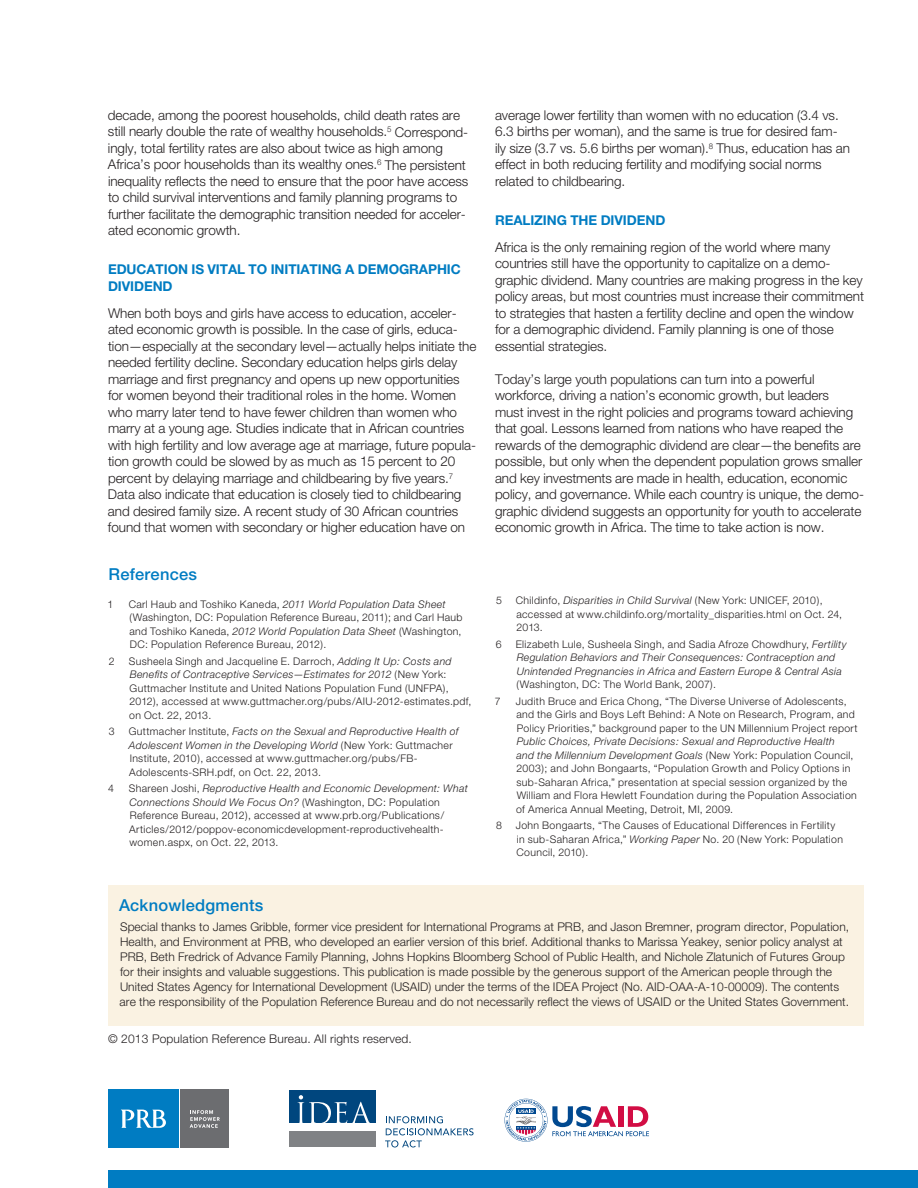
<style>
.page{position:relative;width:918px;height:1188px;background:#fff}
.page>*{position:absolute;margin:0;border:0;box-sizing:border-box;transform-origin:0 0}
.t1{font:500 16.5px "Helvetica Neue";letter-spacing:.015em;color:#007cc2}
.t2{font:300 13.5px/16.5px "Helvetica Neue";letter-spacing:-.005em;color:#231f20}
.t3{font:700 13.5px/16.5px "Helvetica Neue";letter-spacing:-.005em;color:#007cc2}
.t4{font:300 12px/15px "Helvetica Neue";letter-spacing:.005em;color:#231f20}
.t5{font:300 10.5px/13.5px "Helvetica Neue";letter-spacing:.035em;color:#231f20}
.t6{font:italic 300 10.5px/13.5px "Helvetica Neue";letter-spacing:.03em;color:#231f20}
.s1{font-style:italic}
.s2{font-weight:700;color:#007cc2}
.s3{font-style:normal}
</style>
<div class="page">
<div style="left:108px;top:1170px;width:810px;height:18px;background:#007cc2"></div>
<div style="left:108px;top:885px;width:756px;height:141px;background:#faf2e2"></div>
<div style="left:289px;top:1091px;width:87px;height:32px;background:#00467e"></div>
<svg style="left:385px;top:1116px;width:89px;height:32px"></svg>
<div style="left:289px;top:1131px;width:87px;height:16px;background:#808285"></div>
<svg style="left:298px;top:1095px;width:72px;height:28px"></svg>
<div style="left:108px;top:1089px;width:71px;height:59px;background:#007cc2"></div>
<div style="left:181px;top:1089px;width:48px;height:59px;background:#6c6d70"></div>
<svg style="left:121px;top:1110px;width:45px;height:18px"></svg>
<svg style="left:190px;top:1110px;width:30px;height:18px"></svg>
<svg style="left:505px;top:1099px;width:144px;height:43px"></svg>
<p class="t2" style="left:108px;top:107px;width:362px">decade, among the poorest households, child death rates are still nearly double the rate of wealthy households.<sup>5</sup> Correspond&shy;ingly, total fertility rates are also about twice as high among Africa’s poor households than its wealthy ones.<sup>6</sup> The persistent inequality reflects the need to ensure that the poor have access to child survival interventions and family planning programs to further facilitate the demographic transition needed for acceler&shy;ated economic growth.</p>
<p class="t3" style="left:108px;top:261px;width:354px">EDUCATION IS VITAL TO INITIATING A DEMOGRAPHIC<br>DIVIDEND</p>
<p class="t2" style="left:108px;top:305px;width:370px">When both boys and girls have access to education, acceler&shy;ated economic growth is possible. In the case of girls, educa&shy;tion—especially at the secondary level—actually helps initiate the needed fertility decline. Secondary education helps girls delay marriage and first pregnancy and opens up new opportunities for women beyond their traditional roles in the home. Women who marry later tend to have fewer children than women who marry at a young age. Studies indicate that in African countries with high fertility and low average age at marriage, future popula&shy;tion growth could be slowed by as much as 15 percent to 20 percent by delaying marriage and childbearing by five years.<sup>7<br></sup>Data also indicate that education is closely tied to childbearing and desired family size. A recent study of 30 African countries found that women with secondary or higher education have on</p>
<p class="t1" style="left:109px;top:564px;width:90px">References</p>
<p class="t5" style="left:108px;top:597px;width:7px">1</p>
<p class="t5" style="left:129px;top:597px;width:335px">Carl Haub and Toshiko Kaneda, <span class="s1">2011 World Population Data Sheet </span>(Washington, DC: Population Reference Bureau, 2011); and Carl Haub and Toshiko Kaneda, <span class="s1">2012 World Population Data Sheet</span> (Washington, DC: Population Reference Bureau, 2012).</p>
<p class="t5" style="left:109px;top:654px;width:7px">2</p>
<p class="t5" style="left:129px;top:654px;width:344px">Susheela Singh and Jacqueline E. Darroch, <span class="s1">Adding It Up: Costs and Benefits of Contraceptive Services—Estimates for 2012</span> (New York:<br>Guttmacher Institute and United Nations Population Fund (UNFPA), 2012), accessed at www.guttmacher.org/pubs/AIU-2012-estimates.pdf, on Oct. 22, 2013.</p>
<p class="t5" style="left:109px;top:724px;width:7px">3</p>
<p class="t5" style="left:129px;top:724px;width:331px">Guttmacher Institute, <span class="s1">Facts on the Sexual and Reproductive Health of Adolescent Women in the Developing World</span> (New York: Guttmacher Institute, 2010), accessed at www.guttmacher.org/pubs/FB-Adolescents-SRH.pdf, on Oct. 22, 2013.</p>
<p class="t5" style="left:108px;top:781px;width:7px">4</p>
<p class="t5" style="left:129px;top:781px;width:341px">Shareen Joshi, <span class="s1">Reproductive Health and Economic Development: What Connections Should We Focus On?</span> (Washington, DC: Population Reference Bureau, 2012), accessed at www.prb.org/Publications/ Articles/2012/poppov-economicdevelopment-reproductivehealth&shy;women.aspx, on Oct. 22, 2013.</p>
<p class="t2" style="left:495px;top:107px;width:357px">average lower fertility than women with no education (3.4 vs.<br>6.3 births per woman), and the same is true for desired fam&shy;ily size (3.7 vs. 5.6 births per woman).<sup>8</sup> Thus, education has an effect in both reducing fertility and modifying social norms related to childbearing.</p>
<p class="t2" style="left:495px;top:206px;width:337px;line-height:27px"><span class="s2">REALIZING THE DIVIDEND<br></span>Africa is the only remaining region of the world where many</p>
<p class="t2" style="left:495px;top:255px;width:371px">countries still have the opportunity to capitalize on a demo&shy;graphic dividend. Many countries are making progress in the key policy areas, but most countries must increase their commitment to strategies that hasten a fertility decline and open the window for a demographic dividend. Family planning is one of those essential strategies.</p>
<p class="t2" style="left:495px;top:371px;width:371px">Today’s large youth populations can turn into a powerful workforce, driving a nation’s economic growth, but leaders<br>must invest in the right policies and programs toward achieving that goal. Lessons learned from nations who have reaped the rewards of the demographic dividend are clear—the benefits are possible, but only when the dependent population grows smaller and key investments are made in health, education, economic policy, and governance. While each country is unique, the demo&shy;graphic dividend suggests an opportunity for youth to accelerate economic growth in Africa. The time to take action is now.</p>
<p class="t5" style="left:496px;top:594px;width:7px">5</p>
<p class="t5" style="left:516px;top:594px;width:328px">Childinfo, <span class="s1">Disparities in Child Survival</span> (New York: UNICEF, 2010), accessed at www.childinfo.org/mortality_disparities.html on Oct. 24,<br>2013.</p>
<p class="t5" style="left:496px;top:637px;width:7px">6</p>
<p class="t6" style="left:516px;top:637px;width:332px"><span class="s3">Elizabeth Lule, Susheela Singh, and Sadia Afroze Chowdhury,</span> Fertility Regulation Behaviors and Their Consequences: Contraception and Unintended Pregnancies in Africa and Eastern Europe &amp; Central Asia <span class="s3">(Washington, DC: The World Bank, 2007).</span></p>
<p class="t5" style="left:495px;top:694px;width:7px">7</p>
<p class="t5" style="left:516px;top:694px;width:343px">Judith Bruce and Erica Chong, “The Diverse Universe of Adolescents, and the Girls and Boys Left Behind: A Note on Research, Program, and Policy Priorities,” background paper to the UN Millennium Project report <span class="s1">Public Choices, Private Decisions: Sexual and Reproductive Health<br>and the Millennium Development Goals</span> (New York: Population Council, 2003); and John Bongaarts, “Population Growth and Policy Options in sub-Saharan Africa,” presentation at special session organized by the William and Flora Hewlett Foundation during the Population Association of America Annual Meeting, Detroit, MI, 2009.</p>
<p class="t5" style="left:496px;top:819px;width:7px">8</p>
<p class="t5" style="left:516px;top:819px;width:329px">John Bongaarts, “The Causes of Educational Differences in Fertility in sub-Saharan Africa,” <span class="s1">Working Paper</span> No. 20 (New York: Population<br>Council, 2010).</p>
<p class="t1" style="left:119px;top:896px;width:146px">Acknowledgments</p>
<p class="t4" style="left:120px;top:919px;width:731px">Special thanks to James Gribble, former vice president for International Programs at PRB, and Jason Bremner, program director, Population, Health, and Environment at PRB, who developed an earlier version of this brief. Additional thanks to Marissa Yeakey, senior policy analyst at PRB, Beth Fredrick of Advance Family Planning, Johns Hopkins Bloomberg School of Public Health, and Nichole Zlatunich of Futures Group for their insights and valuable suggestions. This publication is made possible by the generous support of the American people through the United States Agency for International Development (USAID) under the terms of the IDEA Project (No. AID-OAA-A-10-00009). The contents are the responsibility of the Population Reference Bureau and do not necessarily reflect the views of USAID or the United States Government.</p>
<p class="t4" style="left:108px;top:1031px;width:305px">© 2013 Population Reference Bureau. All rights reserved.</p>
</div>
